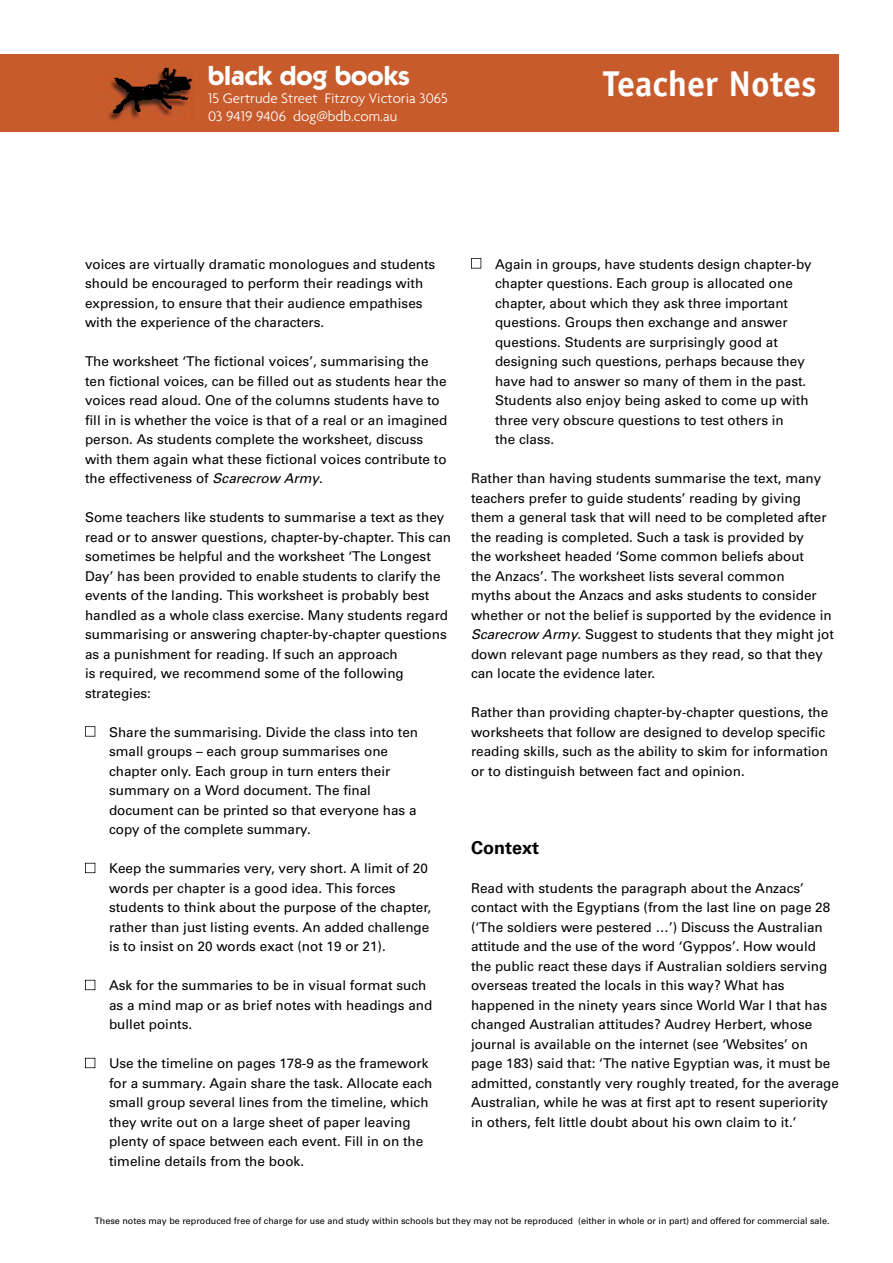
<style>
.page{position:relative;width:893px;height:1263px;background:#fff}
.page>*{position:absolute;margin:0;border:0;box-sizing:border-box;transform-origin:0 0}
.t1{font:700 36px "Officina Sans";color:#fff}
.t2{font:700 27px "Kabel IT Cby BT";color:#fff}
.t3{font:700 18px "Univers";color:#000}
.t4{font:300 15px/18px "Agenda";color:#fff}
.t5{font:13.5px/19.5px "Univers";color:#000}
.t6{font:9px "Univers";color:#000}
.s1{font-style:italic}
</style>
<div class="page">
<div style="left:0;top:54px;width:839px;height:78px;background:#c85b2b"></div>
<img style="left:108px;top:67px;width:85px;height:53px">
<svg style="left:85px;top:726px;width:10px;height:10px"></svg>
<svg style="left:85px;top:863px;width:10px;height:10px"></svg>
<svg style="left:85px;top:980px;width:10px;height:10px"></svg>
<svg style="left:85px;top:1058px;width:10px;height:10px"></svg>
<svg style="left:471px;top:258px;width:10px;height:10px"></svg>
<h2 class="t2" style="left:208px;top:59px;width:203px">black dog books</h2>
<p class="t4" style="left:208px;top:89px;width:241px">15 Gertrude Street Fitzroy Victoria 3065<br>03 9419 9406 dog@bdb.com.au</p>
<h1 class="t1" style="left:603px;top:62px;width:215px">Teacher Notes</h1>
<p class="t5" style="left:85px;top:254px;width:352px">voices are virtually dramatic monologues and students should be encouraged to perform their readings with expression, to ensure that their audience empathises with the experience of the characters.</p>
<p class="t5" style="left:85px;top:352px;width:364px">The worksheet ‘The fictional voices’, summarising the ten fictional voices, can be filled out as students hear the voices read aloud. One of the columns students have to fill in is whether the voice is that of a real or an imagined person. As students complete the worksheet, discuss with them again what these fictional voices contribute to the effectiveness of <span class="s1">Scarecrow Army</span>.</p>
<p class="t5" style="left:85px;top:508px;width:368px">Some teachers like students to summarise a text as they read or to answer questions, chapter-by-chapter. This can sometimes be helpful and the worksheet ‘The Longest Day’ has been provided to enable students to clarify the events of the landing. This worksheet is probably best handled as a whole class exercise. Many students regard summarising or answering chapter-by-chapter questions as a punishment for reading. If such an approach<br>is required, we recommend some of the following strategies:</p>
<p class="t5" style="left:109px;top:722px;width:311px">Share the summarising. Divide the class into ten small groups – each group summarises one chapter only. Each group in turn enters their summary on a Word document. The final document can be printed so that everyone has a copy of the complete summary.</p>
<p class="t5" style="left:109px;top:859px;width:324px">Keep the summaries very, very short. A limit of 20 words per chapter is a good idea. This forces students to think about the purpose of the chapter, rather than just listing events. An added challenge is to insist on 20 words exact (not 19 or 21).</p>
<p class="t5" style="left:109px;top:976px;width:325px">Ask for the summaries to be in visual format such as a mind map or as brief notes with headings and bullet points.</p>
<p class="t5" style="left:109px;top:1054px;width:325px">Use the timeline on pages 178-9 as the framework for a summary. Again share the task. Allocate each small group several lines from the timeline, which they write out on a large sheet of paper leaving plenty of space between each event. Fill in on the timeline details from the book.</p>
<p class="t5" style="left:495px;top:254px;width:318px">Again in groups, have students design chapter-by chapter questions. Each group is allocated one chapter, about which they ask three important questions. Groups then exchange and answer questions. Students are surprisingly good at designing such questions, perhaps because they have had to answer so many of them in the past.<br>Students also enjoy being asked to come up with three very obscure questions to test others in<br>the class.</p>
<p class="t5" style="left:471px;top:469px;width:365px">Rather than having students summarise the text, many teachers prefer to guide students’ reading by giving them a general task that will need to be completed after the reading is completed. Such a task is provided by<br>the worksheet headed ‘Some common beliefs about<br>the Anzacs’. The worksheet lists several common<br>myths about the Anzacs and asks students to consider whether or not the belief is supported by the evidence in <span class="s1">Scarecrow Army</span>. Suggest to students that they might jot down relevant page numbers as they read, so that they can locate the evidence later.</p>
<p class="t5" style="left:471px;top:703px;width:359px">Rather than providing chapter-by-chapter questions, the worksheets that follow are designed to develop specific reading skills, such as the ability to skim for information or to distinguish between fact and opinion.</p>
<h3 class="t3" style="left:471px;top:837px;width:70px">Context</h3>
<p class="t5" style="left:471px;top:878px;width:369px">Read with students the paragraph about the Anzacs’ contact with the Egyptians (from the last line on page 28 (‘The soldiers were pestered …’) Discuss the Australian attitude and the use of the word ‘Gyppos’. How would the public react these days if Australian soldiers serving overseas treated the locals in this way? What has happened in the ninety years since World War I that has changed Australian attitudes? Audrey Herbert, whose journal is available on the internet (see ‘Websites’ on page 183) said that: ‘The native Egyptian was, it must be admitted, constantly very roughly treated, for the average Australian, while he was at first apt to resent superiority in others, felt little doubt about his own claim to it.’</p>
<p class="t6" style="left:94px;top:1215px;width:737px">These notes may be reproduced free of charge for use and study within schools but they may not be reproduced (either in whole or in part) and offered for commercial sale.</p>
</div>
